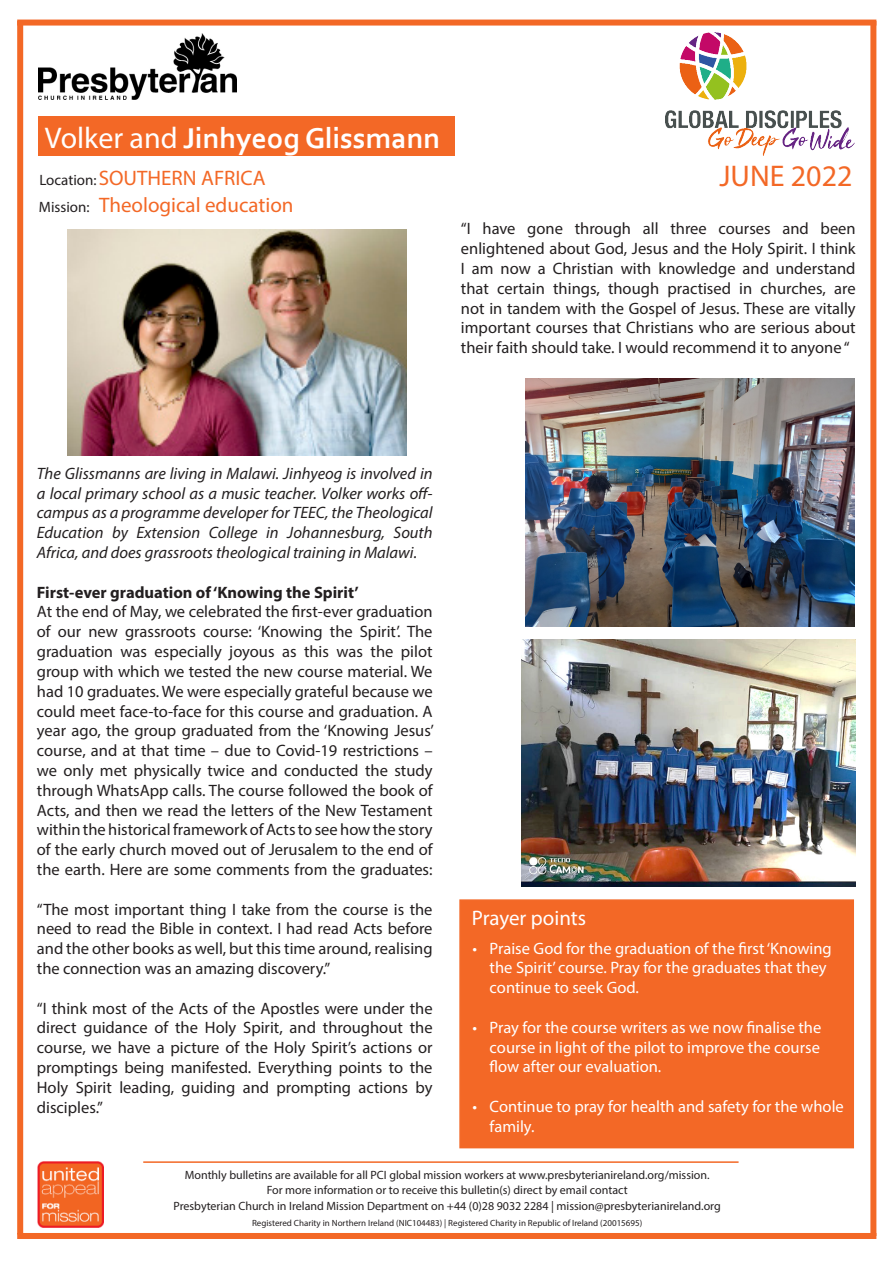
<style>
.page{position:relative;width:893px;height:1263px;background:#fff}
.page>*{position:absolute;margin:0;border:0;box-sizing:border-box;transform-origin:0 0}
.t1{font:700 30px "Corbel";color:#fff}
.t2{font:30px "Myriad Pro";color:#f36826}
.t3{font:21px "Myriad Pro";color:#f36826}
.t4{font:21px "Myriad Pro";color:#fff}
.t5{font:16.5px/19.8px "Myriad Pro";color:#231f20;text-align:justify}
.t6{font:16.5px/19.8px "Myriad Pro";color:#fff}
.t7{font:italic 16.5px/19.8px "Myriad Pro";color:#231f20;text-align:justify}
.t8{font:700 16.5px "Myriad Pro";color:#231f20}
.t9{font:12px "Myriad Pro";color:#231f20}
.t10{font:9px "Myriad Pro";color:#231f20}
.s1{font-family:"Myriad Pro";font-weight:400}
.s2{font-size:15px;color:#231f20}
</style>
<div class="page">
<img style="left:38px;top:1162px;width:65px;height:65px">
<hr style="left:143px;top:1161px;width:596px;height:2px;background:#f36826">
<img style="left:39px;top:33px;width:197px;height:66px">
<div style="left:39px;top:117px;width:416px;height:39px;background:#f36826"></div>
<img style="left:665px;top:33px;width:189px;height:122px">
<div style="left:459px;top:899px;width:395px;height:249px;background:#f36826;border:2px solid #f36826"></div>
<img style="left:68px;top:229px;width:339px;height:227px">
<img style="left:525px;top:379px;width:330px;height:247px">
<img style="left:521px;top:639px;width:335px;height:247px">
<div style="left:17px;top:21px;width:6px;height:1213px;background:#f36826"></div>
<div style="left:870px;top:21px;width:6px;height:1215px;background:#f36826"></div>
<div style="left:17px;top:20px;width:859px;height:6px;background:#f36826"></div>
<div style="left:17px;top:1233px;width:859px;height:6px;background:#f36826"></div>
<p class="t1" style="left:45px;top:119px;width:396px"><span class="s1">Volker and</span> Jinhyeog Glissmann</p>
<p class="t3" style="left:39px;top:165px;width:228px"><span class="s2">Location:</span>SOUTHERN AFRICA</p>
<p class="t3" style="left:39px;top:192px;width:256px"><span class="s2">Mission:</span> Theological education</p>
<p class="t2" style="left:719px;top:157px;width:134px">JUNE 2022</p>
<p class="t5" style="left:461px;top:219px;width:396px">“I have gone through all three courses and been enlightened about God, Jesus and the Holy Spirit. I think I am now a Christian with knowledge and understand that certain things, though practised in churches, are not in tandem with the Gospel of Jesus. These are vitally important courses that Christians who are serious about their faith should take. I would recommend it to anyone “</p>
<p class="t7" style="left:37px;top:463px;width:397px">The Glissmanns are living in Malawi. Jinhyeog is involved in a local primary school as a music teacher. Volker works off&shy;campus as a programme developer for TEEC, the Theological Education by Extension College in Johannesburg, South Africa, and does grassroots theological training in Malawi.</p>
<p class="t8" style="left:37px;top:581px;width:323px">First-ever graduation of ‘Knowing the Spirit’</p>
<p class="t5" style="left:37px;top:602px;width:399px">At the end of May, we celebrated the first-ever graduation of our new grassroots course: ‘Knowing the Spirit’. The graduation was especially joyous as this was the pilot group with which we tested the new course material. We had 10 graduates. We were especially grateful because we could meet face-to-face for this course and graduation. A year ago, the group graduated from the ‘Knowing Jesus’ course, and at that time – due to Covid-19 restrictions – we only met physically twice and conducted the study through WhatsApp calls. The course followed the book of Acts, and then we read the letters of the New Testament within the historical framework of Acts to see how the story of the early church moved out of Jerusalem to the end of the earth. Here are some comments from the graduates:</p>
<p class="t5" style="left:37px;top:899px;width:397px">“The most important thing I take from the course is the need to read the Bible in context. I had read Acts before and the other books as well, but this time around, realising the connection was an amazing discovery.”</p>
<p class="t5" style="left:37px;top:998px;width:397px">“I think most of the Acts of the Apostles were under the direct guidance of the Holy Spirit, and throughout the course, we have a picture of the Holy Spirit’s actions or promptings being manifested. Everything points to the Holy Spirit leading, guiding and prompting actions by disciples.”</p>
<p class="t4" style="left:472px;top:905px;width:116px">Prayer points</p>
<p class="t6" style="left:490px;top:938px;width:344px;text-indent:-17px">• Praise God for the graduation of the first ‘Knowing the Spirit’ course. Pray for the graduates that they continue to seek God.</p>
<p class="t6" style="left:490px;top:1017px;width:333px;text-align:justify;text-indent:-17px">• Pray for the course writers as we now finalise the course in light of the pilot to improve the course flow after our evaluation.</p>
<p class="t6" style="left:490px;top:1096px;width:356px;text-indent:-17px">• Continue to pray for health and safety for the whole family.</p>
<p class="t9" style="left:185px;top:1168px;width:526px">Monthly bulletins are available for all PCI global mission workers at www.presbyterianireland.org/mission.</p>
<p class="t9" style="left:267px;top:1182px;width:362px">For more information or to receive this bulletin(s) direct by email contact</p>
<p class="t9" style="left:174px;top:1198px;width:549px">Presbyterian Church in Ireland Mission Department on +44 (0)28 9032 2284 | mission@presbyterianireland.org</p>
<p class="t10" style="left:252px;top:1217px;width:392px">Registered Charity in Northern Ireland (NIC104483) | Registered Charity in Republic of Ireland (20015695)</p>
</div>
